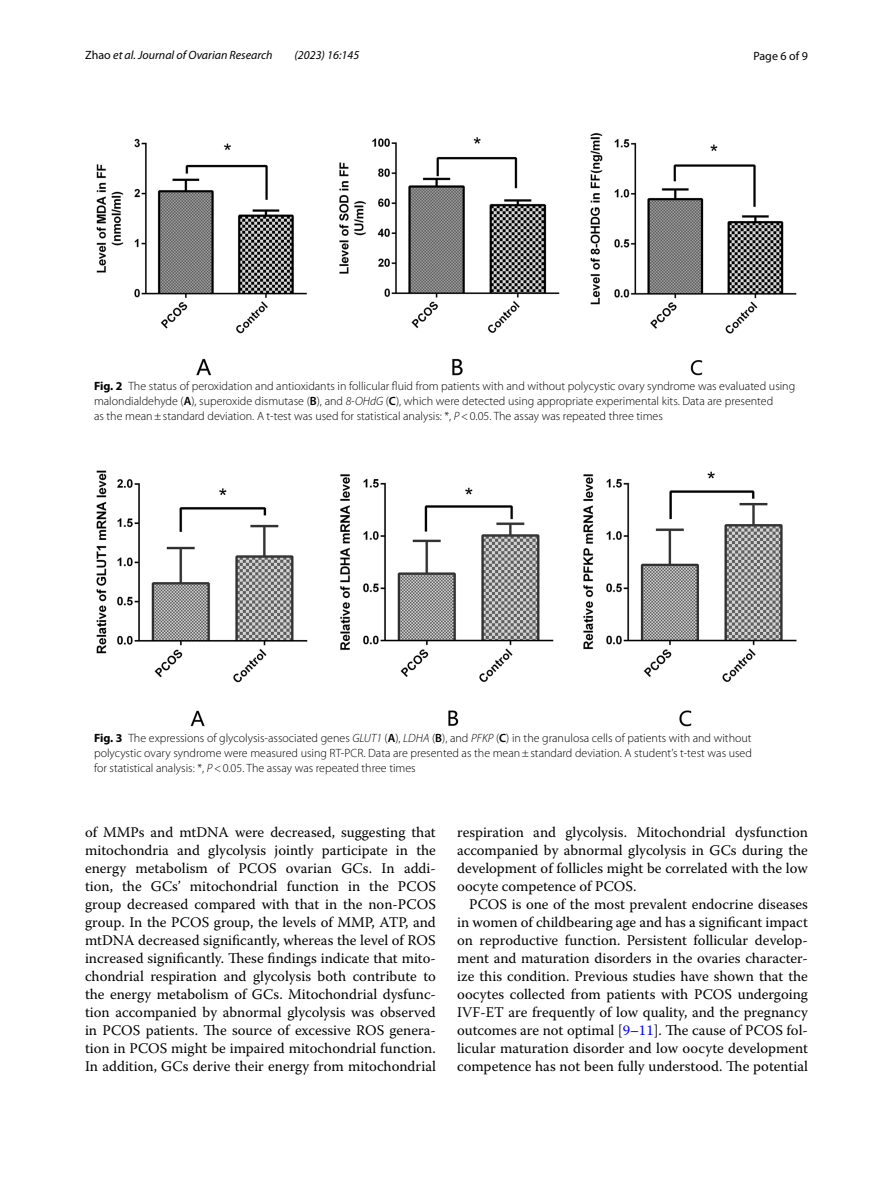
<style>
.page{position:relative;width:893px;height:1187px;background:#fff}
.page>*{position:absolute;margin:0;border:0;box-sizing:border-box;transform-origin:0 0}
.t1{font:14.7px/18px "Warnock Pro";color:#000;text-align:justify}
.t2{font:300 12px/15px "Myriad Pro";color:#000}
.t3{font:italic 12px "Myriad Pro";color:#000}
.t4{font:12px "Myriad Pro";color:#000}
.s1{font-style:normal}
.s2{font-weight:700}
.s3{font-weight:600}
.s4{font-style:italic}
.s5{color:#00f}
</style>
<div class="page">
<img style="left:96px;top:133px;width:701px;height:242px">
<img style="left:96px;top:471px;width:701px;height:255px">
<p class="t3" style="left:85px;top:48px;width:189px"><span class="s1">Zhao</span> et al. Journal of Ovarian Research</p>
<p class="t3" style="left:295px;top:48px;width:66px">(2023) 16:145</p>
<p class="t4" style="left:753px;top:48px;width:56px">Page 6 of 9</p>
<p class="t2" style="left:94px;top:379px;width:703px"><span class="s2">Fig. 2</span> The status of peroxidation and antioxidants in follicular fluid from patients with and without polycystic ovary syndrome was evaluated using malondialdehyde (<span class="s3">A</span>), superoxide dismutase (<span class="s3">B</span>), and <span class="s4">8-OHdG</span> (<span class="s3">C</span>), which were detected using appropriate experimental kits. Data are presented<br>as the mean±standard deviation. A t-test was used for statistical analysis: *, <span class="s4">P</span>&lt;0.05. The assay was repeated three times</p>
<p class="t2" style="left:94px;top:730px;width:659px;text-align:justify"><span class="s2">Fig. 3</span> The expressions of glycolysis-associated genes <span class="s4">GLUT1</span> (<span class="s3">A</span>), <span class="s4">LDHA</span> (<span class="s3">B</span>), and <span class="s4">PFKP</span> (<span class="s3">C</span>) in the granulosa cells of patients with and without polycystic ovary syndrome were measured using RT-PCR. Data are presented as the mean±standard deviation. A student’s t-test was used for statistical analysis: *, <span class="s4">P</span>&lt;0.05. The assay was repeated three times</p>
<p class="t1" style="left:85px;top:822px;width:352px">of MMPs and mtDNA were decreased, suggesting that mitochondria and glycolysis jointly participate in the energy metabolism of PCOS ovarian GCs. In addi&shy;tion, the GCs’ mitochondrial function in the PCOS group decreased compared with that in the non-PCOS group. In the PCOS group, the levels of MMP, ATP, and mtDNA decreased significantly, whereas the level of ROS increased significantly. These findings indicate that mito&shy;chondrial respiration and glycolysis both contribute to the energy metabolism of GCs. Mitochondrial dysfunc&shy;tion accompanied by abnormal glycolysis was observed in PCOS patients. The source of excessive ROS genera&shy;tion in PCOS might be impaired mitochondrial function.<br>In addition, GCs derive their energy from mitochondrial</p>
<p class="t1" style="left:457px;top:822px;width:352px">respiration and glycolysis. Mitochondrial dysfunction accompanied by abnormal glycolysis in GCs during the development of follicles might be correlated with the low oocyte competence of PCOS.</p>
<p class="t1" style="left:457px;top:894px;width:352px;text-indent:12px">PCOS is one of the most prevalent endocrine diseases in women of childbearing age and has a significant impact on reproductive function. Persistent follicular develop&shy;ment and maturation disorders in the ovaries character&shy;ize this condition. Previous studies have shown that the oocytes collected from patients with PCOS undergoing IVF-ET are frequently of low quality, and the pregnancy outcomes are not optimal [<span class="s5">9</span>–<span class="s5">11</span>]. The cause of PCOS fol&shy;licular maturation disorder and low oocyte development competence has not been fully understood. The potential</p>
</div>
